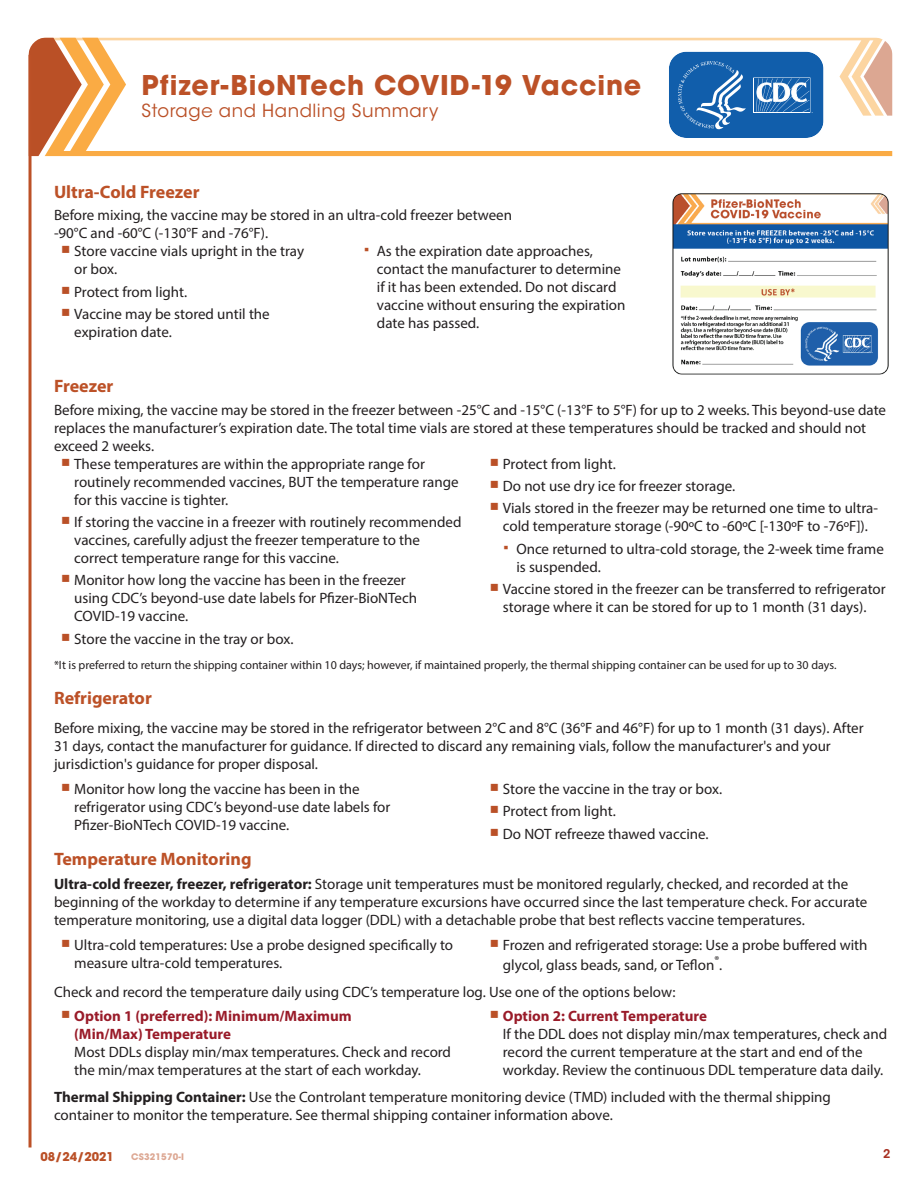
<style>
.page{position:relative;width:918px;height:1188px;background:#fff}
.page>*{position:absolute;margin:0;border:0;box-sizing:border-box;transform-origin:0 0}
.t1{font:700 27px "ITC Avant Garde Pro";letter-spacing:.03em;color:#bc5127}
.t2{font:700 18px "Myriad Pro";color:#bc5127}
.t3{font:18px "ITC Avant Garde Std";letter-spacing:.03em;color:#ba5027}
.t4{font:15px/18px "Myriad Pro";color:#231f20}
.t5{font:12px "Myriad Pro";color:#231f20}
.t6{font:700 12px "ITC Avant Garde Pro";color:#ba5027}
.t7{font:600 12px "ITC Avant Garde Std";color:#a83122}
.t8{font:700 9px "ITC Avant Garde Pro";letter-spacing:.02em;color:#ba5027}
.s1{font-weight:700}
.s2{font-weight:700;color:#991b29}
</style>
<div class="page">
<svg style="left:28px;top:38px;width:17px;height:118px;background:#bf5e38"></svg>
<svg style="left:45px;top:38px;width:847px;height:118px"></svg>
<hr style="left:29px;top:55px;width:3px;height:1093px;background:#bc5127">
<svg style="left:667px;top:50px;width:158px;height:90px;background:#3c7bba"></svg>
<img style="left:672px;top:193px;width:217px;height:182px">
<h1 class="t1" style="left:141px;top:67px;width:501px">Pfizer-BioNTech COVID-19 Vaccine</h1>
<p class="t3" style="left:141px;top:99px;width:298px">Storage and Handling Summary</p>
<h2 class="t2" style="left:54px;top:180px;width:147px">Ultra-Cold Freezer</h2>
<p class="t4" style="left:54px;top:206px;width:460px">Before mixing, the vaccine may be stored in an ultra-cold freezer between -90°C and -60°C (-130°F and -76°F).</p>
<p class="t4" style="left:74px;top:242px;width:231px">Store vaccine vials upright in the tray or box.</p>
<p class="t4" style="left:74px;top:283px;width:114px">Protect from light.</p>
<p class="t4" style="left:74px;top:305px;width:197px">Vaccine may be stored until the expiration date.</p>
<p class="t4" style="left:377px;top:242px;width:250px">As the expiration date approaches, contact the manufacturer to determine if it has been extended. Do not discard vaccine without ensuring the expiration date has passed.</p>
<h2 class="t2" style="left:54px;top:374px;width:61px">Freezer</h2>
<p class="t4" style="left:54px;top:400px;width:834px">Before mixing, the vaccine may be stored in the freezer between -25°C and -15°C (-13°F to 5°F) for up to 2 weeks. This beyond-use date replaces the manufacturer’s expiration date. The total time vials are stored at these temperatures should be tracked and should not exceed 2 weeks.</p>
<p class="t4" style="left:74px;top:454px;width:386px">These temperatures are within the appropriate range for routinely recommended vaccines, BUT the temperature range for this vaccine is tighter.</p>
<p class="t4" style="left:74px;top:513px;width:389px">If storing the vaccine in a freezer with routinely recommended vaccines, carefully adjust the freezer temperature to the correct temperature range for this vaccine.</p>
<p class="t4" style="left:74px;top:571px;width:344px">Monitor how long the vaccine has been in the freezer using CDC’s beyond-use date labels for Pfizer-BioNTech<br>COVID-19 vaccine.</p>
<p class="t4" style="left:74px;top:629px;width:221px">Store the vaccine in the tray or box.</p>
<p class="t4" style="left:503px;top:454px;width:114px">Protect from light.</p>
<p class="t4" style="left:503px;top:477px;width:234px">Do not use dry ice for freezer storage.</p>
<p class="t4" style="left:503px;top:499px;width:377px">Vials stored in the freezer may be returned one time to ultra&shy;cold temperature storage (-90ºC to -60ºC [-130ºF to -76ºF]).</p>
<p class="t4" style="left:516px;top:539px;width:369px">Once returned to ultra-cold storage, the 2-week time frame is suspended.</p>
<p class="t4" style="left:503px;top:580px;width:384px">Vaccine stored in the freezer can be transferred to refrigerator storage where it can be stored for up to 1 month (31 days).</p>
<p class="t5" style="left:54px;top:658px;width:784px">*It is preferred to return the shipping container within 10 days; however, if maintained properly, the thermal shipping container can be used for up to 30 days.</p>
<h2 class="t2" style="left:54px;top:686px;width:99px">Refrigerator</h2>
<p class="t4" style="left:54px;top:719px;width:811px">Before mixing, the vaccine may be stored in the refrigerator between 2°C and 8°C (36°F and 46°F) for up to 1 month (31 days). After<br>31 days, contact the manufacturer for guidance. If directed to discard any remaining vials, follow the manufacturer's and your jurisdiction's guidance for proper disposal.</p>
<p class="t4" style="left:74px;top:780px;width:318px">Monitor how long the vaccine has been in the refrigerator using CDC’s beyond-use date labels for<br>Pfizer-BioNTech COVID-19 vaccine.</p>
<p class="t4" style="left:503px;top:780px;width:221px">Store the vaccine in the tray or box.</p>
<p class="t4" style="left:503px;top:802px;width:114px">Protect from light.</p>
<p class="t4" style="left:503px;top:824px;width:207px">Do NOT refreeze thawed vaccine.</p>
<h2 class="t2" style="left:54px;top:847px;width:199px">Temperature Monitoring</h2>
<p class="t4" style="left:54px;top:875px;width:815px"><span class="s1">Ultra-cold freezer, freezer, refrigerator:</span> Storage unit temperatures must be monitored regularly, checked, and recorded at the beginning of the workday to determine if any temperature excursions have occurred since the last temperature check. For accurate temperature monitoring, use a digital data logger (DDL) with a detachable probe that best reflects vaccine temperatures.</p>
<p class="t4" style="left:74px;top:936px;width:380px">Ultra-cold temperatures: Use a probe designed specifically to measure ultra-cold temperatures.</p>
<p class="t4" style="left:503px;top:935px;width:366px;line-height:19.8px">Frozen and refrigerated storage: Use a probe buffered with glycol, glass beads, sand, or Teflon<sup>®</sup>.</p>
<p class="t4" style="left:54px;top:982px;width:623px">Check and record the temperature daily using CDC’s temperature log. Use one of the options below:</p>
<p class="t4" style="left:74px;top:1007px;width:378px"><span class="s2">Option 1 (preferred): Minimum/Maximum<br>(Min/Max) Temperature<br></span>Most DDLs display min/max temperatures. Check and record the min/max temperatures at the start of each workday.</p>
<p class="t4" style="left:503px;top:1007px;width:386px"><span class="s2">Option 2: Current Temperature<br></span>If the DDL does not display min/max temperatures, check and record the current temperature at the start and end of the workday. Review the continuous DDL temperature data daily.</p>
<p class="t4" style="left:54px;top:1088px;width:779px"><span class="s1">Thermal Shipping Container:</span> Use the Controlant temperature monitoring device (TMD) included with the thermal shipping container to monitor the temperature. See thermal shipping container information above.</p>
<p class="t6" style="left:40px;top:1149px;width:75px">08/24/2021</p>
<p class="t8" style="left:131px;top:1151px;width:55px">CS321570-I</p>
<p class="t7" style="left:883px;top:1146px;width:9px">2</p>
</div>
